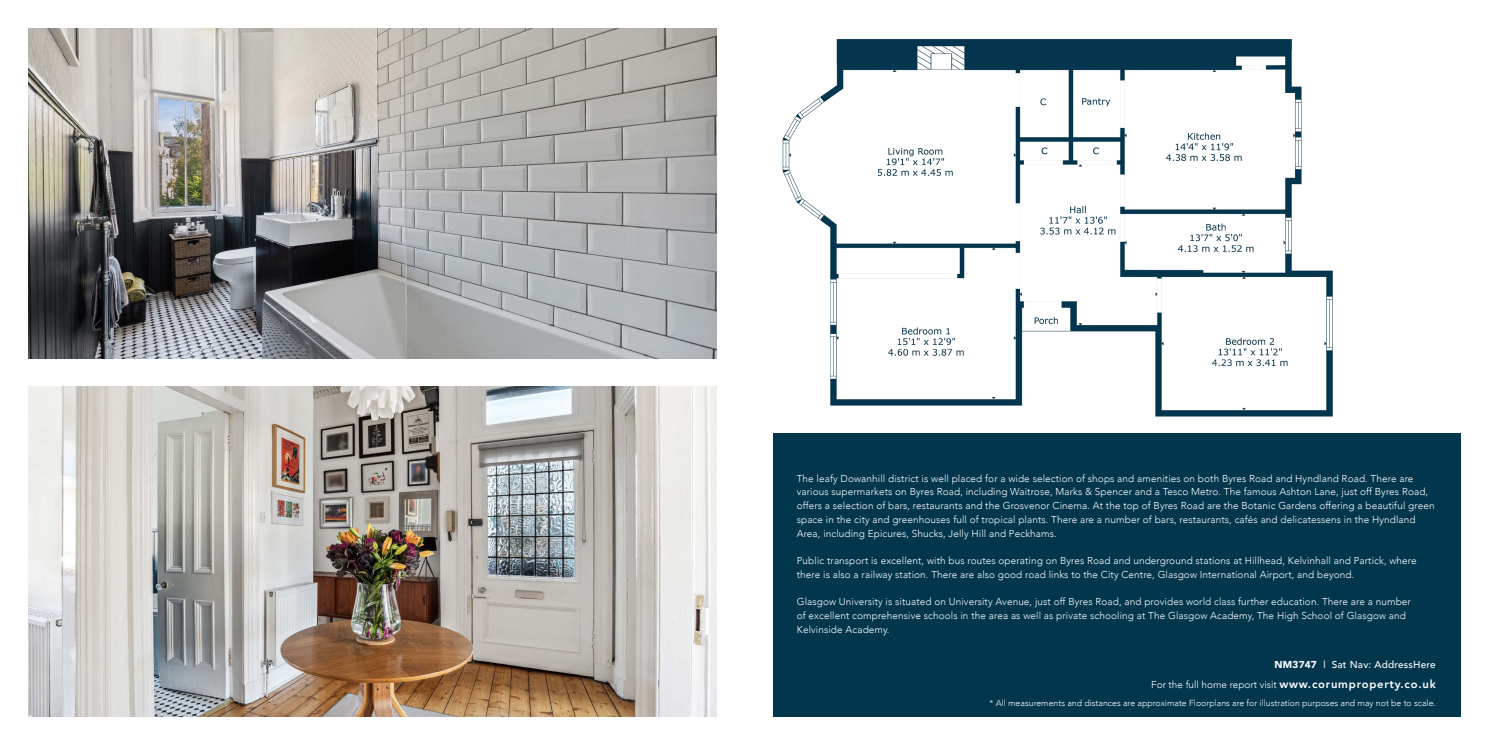
<style>
.page{position:relative;width:1489px;height:745px;background:#fff}
.page>*{position:absolute;margin:0;border:0;box-sizing:border-box;transform-origin:0 0}
.t1{font:300 10px/13.8px "Avenir";letter-spacing:.01em;color:#fff}
.t2{font:500 10px "Avenir";letter-spacing:.02em;color:#fff}
.t3{font:300 8.75px "Avenir";color:#fff}
.s1{font-weight:900}
.s2{font-weight:800;font-size:11.25px}
</style>
<div class="page">
<img style="left:28px;top:28px;width:688px;height:330px">
<img style="left:28px;top:386px;width:688px;height:330px">
<img style="left:782px;top:38px;width:551px;height:379px">
<div style="left:772px;top:433px;width:688px;height:283px;background:#01364d"></div>
<p class="t1" style="left:796px;top:471px;width:639px">The leafy Dowanhill district is well placed for a wide selection of shops and amenities on both Byres Road and Hyndland Road. There are various supermarkets on Byres Road, including Waitrose, Marks &amp; Spencer and a Tesco Metro. The famous Ashton Lane, just off Byres Road, offers a selection of bars, restaurants and the Grosvenor Cinema. At the top of Byres Road are the Botanic Gardens offering a beautiful green space in the city and greenhouses full of tropical plants. There are a number of bars, restaurants, cafés and delicatessens in the Hyndland Area, including Epicures, Shucks, Jelly Hill and Peckhams.</p>
<p class="t1" style="left:796px;top:553px;width:621px">Public transport is excellent, with bus routes operating on Byres Road and underground stations at Hillhead, Kelvinhall and Partick, where there is also a railway station. There are also good road links to the City Centre, Glasgow International Airport, and beyond.</p>
<p class="t1" style="left:796px;top:594px;width:615px">Glasgow University is situated on University Avenue, just off Byres Road, and provides world class further education. There are a number of excellent comprehensive schools in the area as well as private schooling at The Glasgow Academy, The High School of Glasgow and<br>Kelvinside Academy.</p>
<p class="t2" style="left:1274px;top:655px;width:163px"><span class="s1">NM3747</span> | Sat Nav: AddressHere</p>
<p class="t1" style="left:1151px;top:677px;width:286px">For the full home report visit <span class="s2">www.corumproperty.co.uk</span></p>
<p class="t3" style="left:989px;top:697px;width:448px">* All measurements and distances are approximate Floorplans are for illustration purposes and may not be to scale.</p>
</div>
